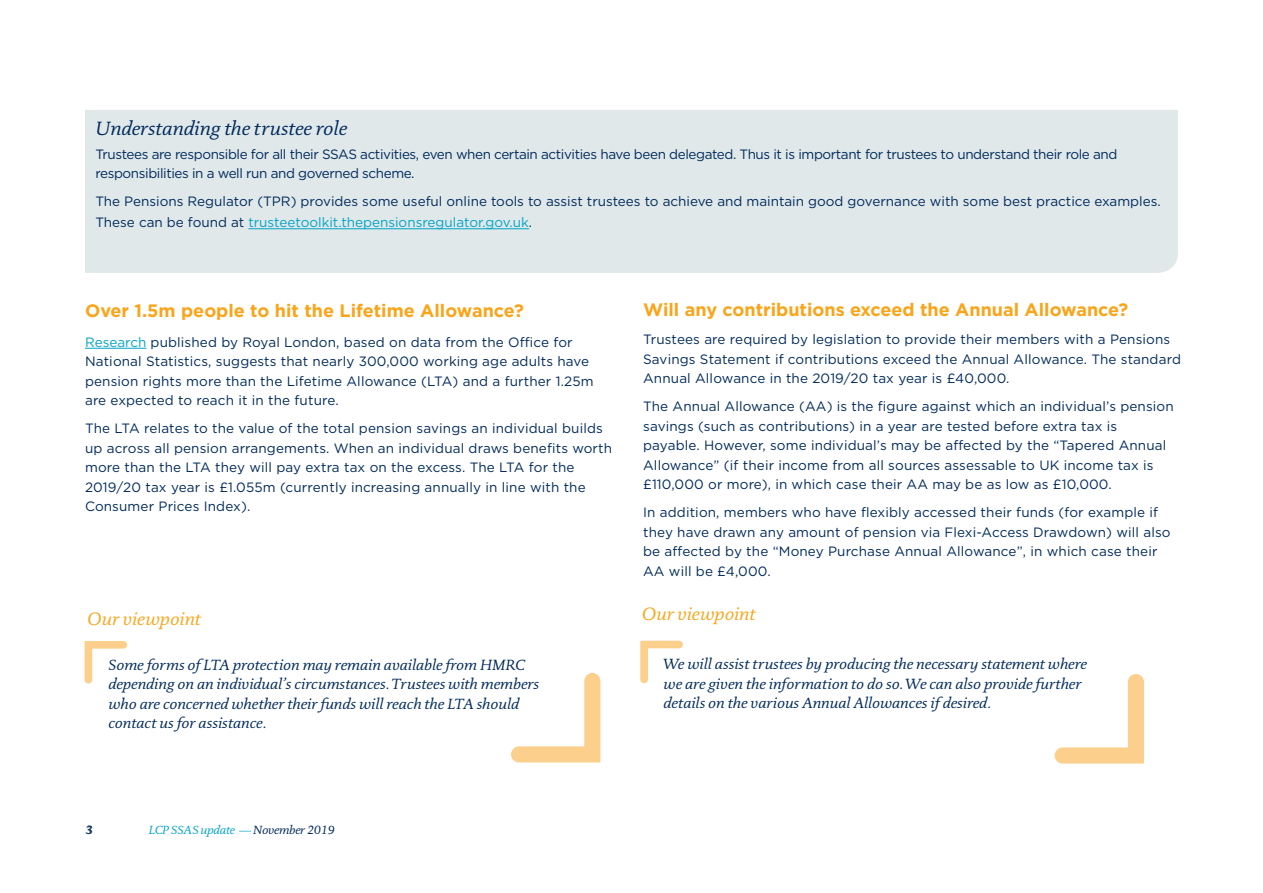
<style>
.page{position:relative;width:1263px;height:893px;background:#fff}
.page>*{position:absolute;margin:0;border:0;box-sizing:border-box;transform-origin:0 0}
.Subheader_italic{font:italic 19.5px "DTL Documenta TOT";color:#002a5b}
.Body_copy{font:700 18px "Gotham";color:#f9a51b}
.t1{font:italic 18px "DTL Documenta TOT";color:#f9a51b}
.Viewpoint_text{font:italic 15px/19.5px "DTL Documenta TOT";color:#002a5b}
.Body_copy-2{font:13.5px/19.5px "Gotham";letter-spacing:.01em;color:#002a5b}
.Body_copy-3{font:13.5px/19.5px "Gotham";letter-spacing:-.03em;color:#002a5b}
.t2{font:italic 12px "DTL Documenta TOT";letter-spacing:-.02em;color:#00a4c8}
.t3{font:italic 12px "DTL Documenta TOT";color:#002a5b}
.s1{color:#00a4c8}
.s2{color:#002a5b}
</style>
<div class="page">
<hr style="left:85px;top:348px;width:61px;height:1px;background:#00a4c8">
<svg style="left:511px;top:673px;width:89px;height:89px"></svg>
<svg style="left:85px;top:641px;width:42px;height:42px"></svg>
<svg style="left:1054px;top:674px;width:90px;height:90px"></svg>
<svg style="left:640px;top:641px;width:43px;height:42px"></svg>
<div style="left:85px;top:110px;width:1093px;height:163px;background:#e0e8ea"></div>
<hr style="left:248px;top:228px;width:281px;height:1px;background:#00a4c8">
<p class="Subheader_italic" style="left:95px;top:117px;width:253px">Understanding the trustee role</p>
<p class="Body_copy-3" style="left:95px;top:144px;width:1023px">Trustees are responsible for all their SSAS activities, even when certain activities have been delegated. Thus it is important for trustees to understand their role and responsibilities in a well run and governed scheme.</p>
<p class="Body_copy-2" style="left:95px;top:191px;width:1067px;line-height:21px">The Pensions Regulator (TPR) provides some useful online tools to assist trustees to achieve and maintain good governance with some best practice examples.<br>These can be found at <span class="s1">trusteetoolkit.thepensionsregulator.gov.uk</span>.</p>
<p class="Body_copy" style="left:85px;top:299px;width:440px">Over 1.5m people to hit the Lifetime Allowance?</p>
<p class="Body_copy-2" style="left:85px;top:332px;width:510px"><span class="s1">Research</span> published by Royal London, based on data from the Office for National Statistics, suggests that nearly 300,000 working age adults have pension rights more than the Lifetime Allowance (LTA) and a further 1.25m are expected to reach it in the future.</p>
<p class="Body_copy-2" style="left:85px;top:419px;width:529px">The LTA relates to the value of the total pension savings an individual builds up across all pension arrangements. When an individual draws benefits worth more than the LTA they will pay extra tax on the excess. The LTA for the 2019/20 tax year is £1.055m (currently increasing annually in line with the Consumer Prices Index).</p>
<p class="t1" style="left:87px;top:608px;width:116px">Our viewpoint</p>
<p class="Viewpoint_text" style="left:108px;top:654px;width:432px">Some forms of LTA protection may remain available from HMRC depending on an individual’s circumstances. Trustees with members who are concerned whether their funds will reach the LTA should contact us for assistance.</p>
<p class="Body_copy" style="left:643px;top:298px;width:487px">Will any contributions exceed the Annual Allowance?</p>
<p class="Body_copy-2" style="left:643px;top:330px;width:539px">Trustees are required by legislation to provide their members with a Pensions<br>Savings Statement if contributions exceed the Annual Allowance. The standard<br>Annual Allowance in the 2019/20 tax year is £40,000.</p>
<p class="Body_copy-2" style="left:643px;top:397px;width:532px">The Annual Allowance (AA) is the figure against which an individual’s pension savings (such as contributions) in a year are tested before extra tax is payable. However, some individual’s may be affected by the “Tapered Annual Allowance” (if their income from all sources assessable to UK income tax is £110,000 or more), in which case their AA may be as low as £10,000.</p>
<p class="Body_copy-2" style="left:643px;top:503px;width:529px">In addition, members who have flexibly accessed their funds (for example if they have drawn any amount of pension via Flexi-Access Drawdown) will also be affected by the “Money Purchase Annual Allowance”, in which case their AA will be £4,000.</p>
<p class="t1" style="left:641px;top:603px;width:116px">Our viewpoint</p>
<p class="Viewpoint_text" style="left:663px;top:654px;width:425px">We will assist trustees by producing the necessary statement where we are given the information to do so. We can also provide further details on the various Annual Allowances if desired.</p>
<p class="t3" style="left:86px;top:823px;width:9px">3</p>
<p class="t2" style="left:149px;top:823px;width:188px">LCP SSAS update — <span class="s2">November 2019</span></p>
</div>
